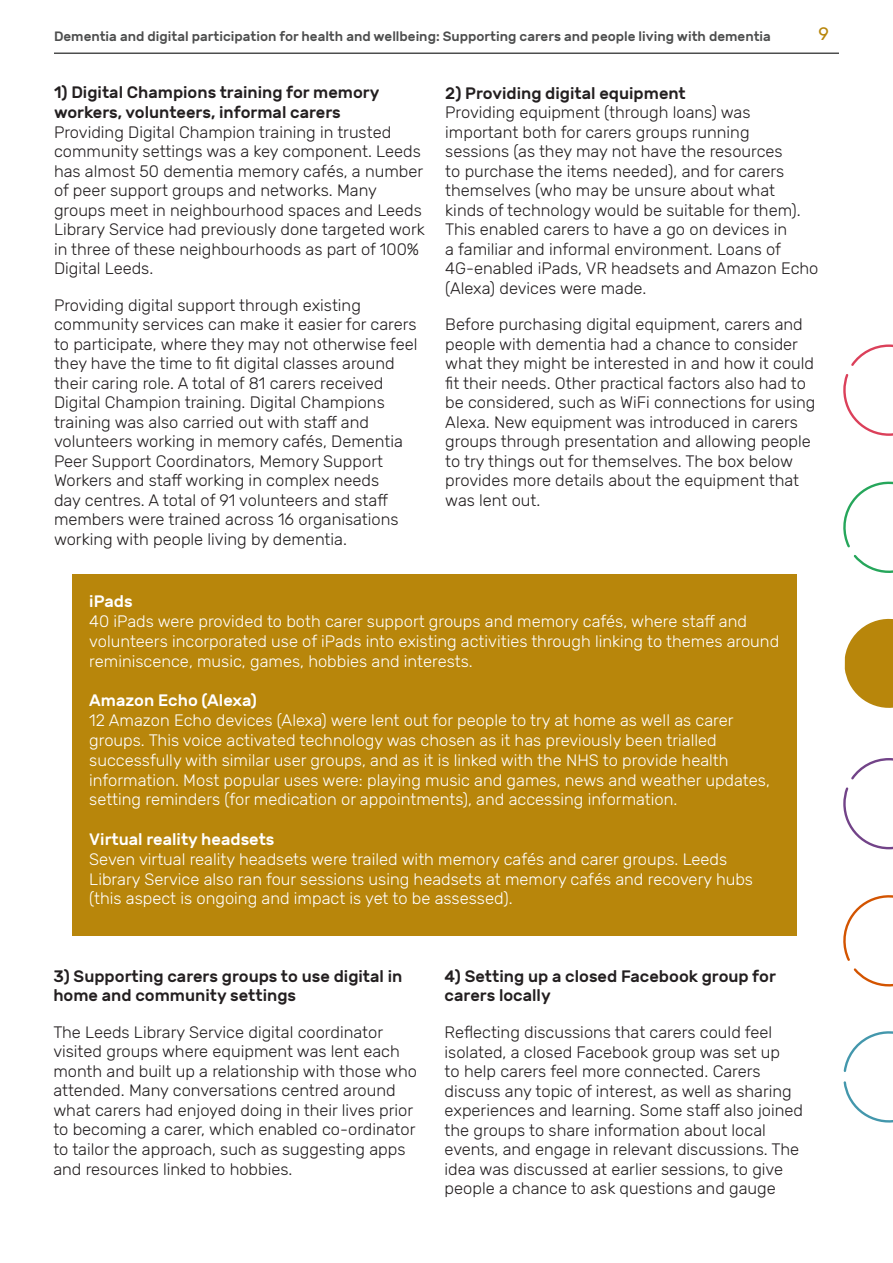
<style>
.page{position:relative;width:893px;height:1263px;background:#fff}
.page>*{position:absolute;margin:0;border:0;box-sizing:border-box;transform-origin:0 0}
.t1{font:18px "Rubik";color:#b8860b}
.t2{font:300 16.5px/19.5px "Rubik";color:#231f20}
.t3{font:300 16.5px/19.8px "Rubik";color:#fff}
.t4{font:500 16.5px/19.5px "Rubik";color:#231f20}
.t5{font:500 16.5px "Rubik";color:#fff}
.t6{font:500 13.5px "Rubik";color:#4d4e4e}
</style>
<div class="page">
<svg style="left:843px;top:344px;width:50px;height:92px"></svg>
<svg style="left:843px;top:758px;width:50px;height:92px"></svg>
<svg style="left:843px;top:481px;width:50px;height:92px"></svg>
<svg style="left:843px;top:895px;width:50px;height:92px"></svg>
<svg style="left:845px;top:618px;width:48px;height:90px"></svg>
<svg style="left:843px;top:1031px;width:50px;height:92px"></svg>
<hr style="left:54px;top:52px;width:785px;height:2px;background:#4d4e4e">
<div style="left:72px;top:574px;width:725px;height:361px;background:#b8860b"></div>
<p class="t6" style="left:54px;top:29px;width:718px">Dementia and digital participation for health and wellbeing: Supporting carers and people living with dementia</p>
<p class="t1" style="left:819px;top:24px;width:12px">9</p>
<p class="t4" style="left:54px;top:84px;width:327px">1) Digital Champions training for memory workers, volunteers, informal carers</p>
<p class="t2" style="left:54px;top:122px;width:372px">Providing Digital Champion training in trusted community settings was a key component. Leeds has almost 50 dementia memory cafés, a number of peer support groups and networks. Many groups meet in neighbourhood spaces and Leeds Library Service had previously done targeted work in three of these neighbourhoods as part of 100% Digital Leeds.</p>
<p class="t2" style="left:54px;top:295px;width:365px">Providing digital support through existing community services can make it easier for carers to participate, where they may not otherwise feel they have the time to fit digital classes around their caring role. A total of 81 carers received Digital Champion training. Digital Champions training was also carried out with staff and volunteers working in memory cafés, Dementia Peer Support Coordinators, Memory Support Workers and staff working in complex needs<br>day centres. A total of 91 volunteers and staff members were trained across 16 organisations working with people living by dementia.</p>
<p class="t4" style="left:445px;top:84px;width:242px">2) Providing digital equipment</p>
<p class="t2" style="left:445px;top:103px;width:375px">Providing equipment (through loans) was important both for carers groups running<br>sessions (as they may not have the resources<br>to purchase the items needed), and for carers themselves (who may be unsure about what<br>kinds of technology would be suitable for them).<br>This enabled carers to have a go on devices in<br>a familiar and informal environment. Loans of 4G-enabled iPads, VR headsets and Amazon Echo (Alexa) devices were made.</p>
<p class="t2" style="left:445px;top:315px;width:372px">Before purchasing digital equipment, carers and people with dementia had a chance to consider what they might be interested in and how it could fit their needs. Other practical factors also had to be considered, such as WiFi connections for using Alexa. New equipment was introduced in carers groups through presentation and allowing people to try things out for themselves. The box below provides more details about the equipment that was lent out.</p>
<p class="t5" style="left:89px;top:592px;width:45px">iPads</p>
<p class="t3" style="left:89px;top:612px;width:691px">40 iPads were provided to both carer support groups and memory cafés, where staff and volunteers incorporated use of iPads into existing activities through linking to themes around reminiscence, music, games, hobbies and interests.</p>
<p class="t5" style="left:89px;top:691px;width:169px">Amazon Echo (Alexa)</p>
<p class="t3" style="left:89px;top:711px;width:682px">12 Amazon Echo devices (Alexa) were lent out for people to try at home as well as carer groups. This voice activated technology was chosen as it has previously been trialled successfully with similar user groups, and as it is linked with the NHS to provide health information. Most popular uses were: playing music and games, news and weather updates, setting reminders (for medication or appointments), and accessing information.</p>
<p class="t5" style="left:89px;top:830px;width:187px">Virtual reality headsets</p>
<p class="t3" style="left:89px;top:850px;width:665px">Seven virtual reality headsets were trailed with memory cafés and carer groups. Leeds<br>Library Service also ran four sessions using headsets at memory cafés and recovery hubs (this aspect is ongoing and impact is yet to be assessed).</p>
<p class="t4" style="left:53px;top:967px;width:351px">3) Supporting carers groups to use digital in home and community settings</p>
<p class="t2" style="left:53px;top:1023px;width:365px">The Leeds Library Service digital coordinator visited groups where equipment was lent each month and built up a relationship with those who attended. Many conversations centred around what carers had enjoyed doing in their lives prior to becoming a carer, which enabled co-ordinator to tailor the approach, such as suggesting apps and resources linked to hobbies.</p>
<p class="t4" style="left:445px;top:967px;width:333px">4) Setting up a closed Facebook group for carers locally</p>
<p class="t2" style="left:445px;top:1023px;width:360px">Reflecting discussions that carers could feel isolated, a closed Facebook group was set up<br>to help carers feel more connected. Carers discuss any topic of interest, as well as sharing experiences and learning. Some staff also joined the groups to share information about local events, and engage in relevant discussions. The idea was discussed at earlier sessions, to give people a chance to ask questions and gauge</p>
</div>
